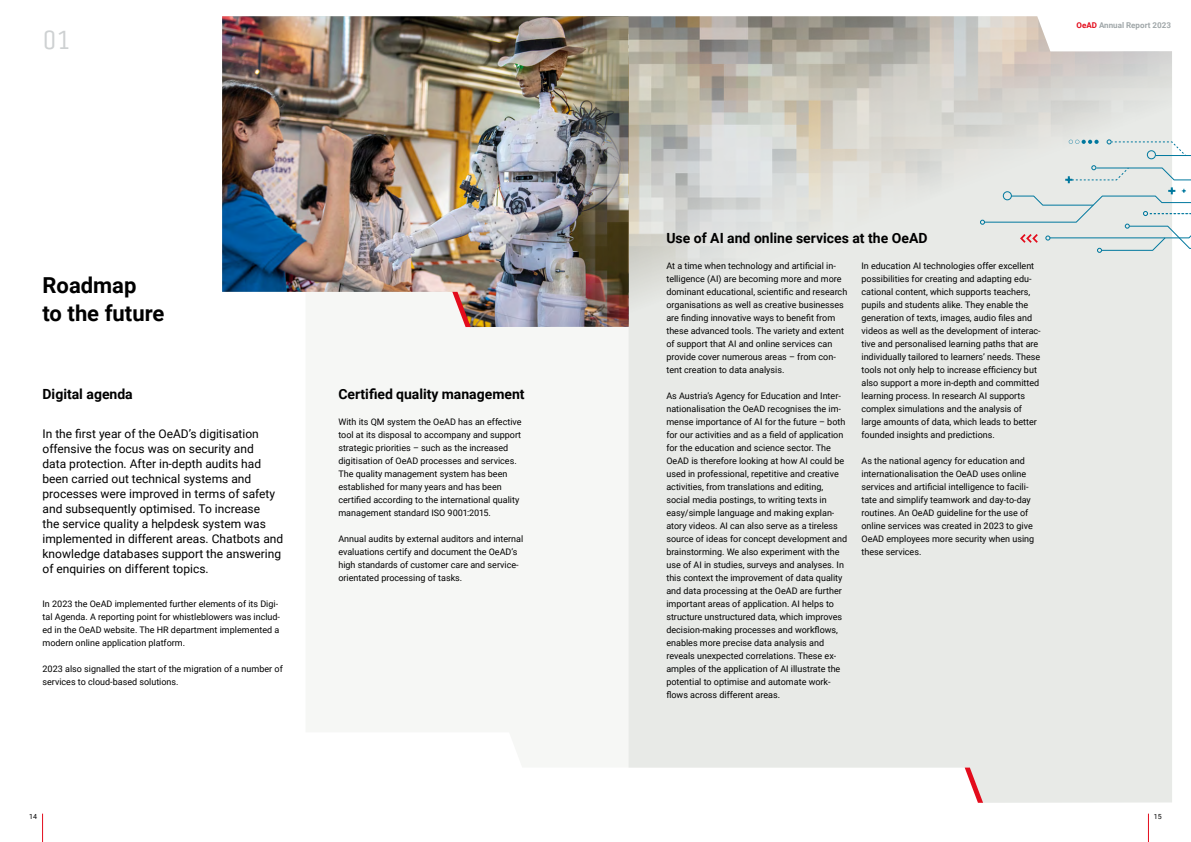
<style>
.page{position:relative;width:1191px;height:842px;background:#fff}
.page>*{position:absolute;margin:0;border:0;box-sizing:border-box;transform-origin:0 0}
.t1{font:28px "Unica One";color:#ced1d2}
.t2{font:700 22px/28px "Roboto";color:#000}
.t3{font:700 14px "Roboto";color:#000}
.t4{font:12px/15px "Roboto";color:#000}
.t5{font:9px/13px "Roboto";color:#000}
.t6{font:700 8px "Roboto";color:#a0a7a9}
.t7{font:7px "Roboto";color:#000}
.s1{color:#e30c1c}
</style>
<div class="page">
<div style="left:628px;top:51px;width:544px;height:752px;background:#e8eae7"></div>
<img style="left:628px;top:16px;width:543px;height:366px">
<img style="left:222px;top:16px;width:406px;height:311px">
<svg style="left:452px;top:292px;width:19px;height:35px"></svg>
<svg style="left:964px;top:767px;width:19px;height:36px"></svg>
<svg style="left:1068px;top:140px;width:30px;height:4px"></svg>
<hr style="left:1155px;top:155px;width:36px;height:1px;background:#00789e">
<svg style="left:1106px;top:139px;width:80px;height:17px"></svg>
<div style="left:1147px;top:151px;width:8px;height:8px;background:#e8eae7;border-radius:50%"></div>
<div style="left:1146px;top:150px;width:9px;height:9px;border:1px solid #00789e;border-radius:50%"></div>
<svg style="left:980px;top:165px;width:211px;height:88px;background:#dfe5e4"></svg>
<svg style="left:42px;top:814px;width:1px;height:28px"></svg>
<svg style="left:1148px;top:814px;width:1px;height:28px"></svg>
<h1 class="t1" style="left:43px;top:23px;width:30px">01</h1>
<h2 class="t2" style="left:43px;top:270px;width:123px">Roadmap<br>to the future</h2>
<h3 class="t3" style="left:43px;top:385px;width:92px">Digital agenda</h3>
<p class="t4" style="left:43px;top:426px;width:242px">In the first year of the OeAD’s digitisation offensive the focus was on security and<br>data protection. After in-depth audits had been carried out technical systems and processes were improved in terms of safety and subsequently optimised. To increase<br>the service quality a helpdesk system was implemented in different areas. Chatbots and knowledge databases support the answering of enquiries on different topics.</p>
<p class="t5" style="left:43px;top:597px;width:239px">In 2023 the OeAD implemented further elements of its Digi&shy;tal Agenda. A reporting point for whistleblowers was includ&shy;ed in the OeAD website. The HR department implemented a modern online application platform.</p>
<p class="t5" style="left:43px;top:662px;width:242px">2023 also signalled the start of the migration of a number of services to cloud-based solutions.</p>
<p class="t7" style="left:29px;top:811px;width:9px">14</p>
<h3 class="t3" style="left:338px;top:385px;width:188px">Certified quality management</h3>
<p class="t5" style="left:338px;top:415px;width:185px">With its QM system the OeAD has an effective tool at its disposal to accompany and support strategic priorities – such as the increased digitisation of OeAD processes and services.<br>The quality management system has been established for many years and has been certified according to the international quality management standard ISO 9001:2015.</p>
<p class="t5" style="left:338px;top:532px;width:186px">Annual audits by external auditors and internal evaluations certify and document the OeAD’s high standards of customer care and service&shy;orientated processing of tasks.</p>
<p class="t6" style="left:1076px;top:20px;width:96px"><span class="s1">OeAD</span> Annual Report 2023</p>
<h3 class="t3" style="left:666px;top:229px;width:263px">Use of AI and online services at the OeAD</h3>
<p class="t5" style="left:666px;top:259px;width:182px">At a time when technology and artificial in&shy;telligence (AI) are becoming more and more dominant educational, scientific and research organisations as well as creative businesses are finding innovative ways to benefit from these advanced tools. The variety and extent of support that AI and online services can provide cover numerous areas – from con&shy;tent creation to data analysis.</p>
<p class="t5" style="left:666px;top:389px;width:182px">As Austria’s Agency for Education and Inter&shy;nationalisation the OeAD recognises the im&shy;mense importance of AI for the future – both for our activities and as a field of application for the education and science sector. The OeAD is therefore looking at how AI could be used in professional, repetitive and creative activities, from translations and editing, social media postings, to writing texts in easy/simple language and making explan&shy;atory videos. AI can also serve as a tireless source of ideas for concept development and brainstorming. We also experiment with the use of AI in studies, surveys and analyses. In this context the improvement of data quality and data processing at the OeAD are further important areas of application. AI helps to structure unstructured data, which improves decision-making processes and workflows, enables more precise data analysis and reveals unexpected correlations. These ex&shy;amples of the application of AI illustrate the potential to optimise and automate work&shy;flows across different areas.</p>
<p class="t5" style="left:861px;top:259px;width:181px">In education AI technologies offer excellent possibilities for creating and adapting edu&shy;cational content, which supports teachers, pupils and students alike. They enable the generation of texts, images, audio files and videos as well as the development of interac&shy;tive and personalised learning paths that are individually tailored to learners’ needs. These tools not only help to increase efficiency but also support a more in-depth and committed learning process. In research AI supports complex simulations and the analysis of large amounts of data, which leads to better founded insights and predictions.</p>
<p class="t5" style="left:861px;top:454px;width:174px">As the national agency for education and internationalisation the OeAD uses online services and artificial intelligence to facili&shy;tate and simplify teamwork and day-to-day routines. An OeAD guideline for the use of online services was created in 2023 to give OeAD employees more security when using these services.</p>
<p class="t7" style="left:1153px;top:811px;width:9px">15</p>
</div>
